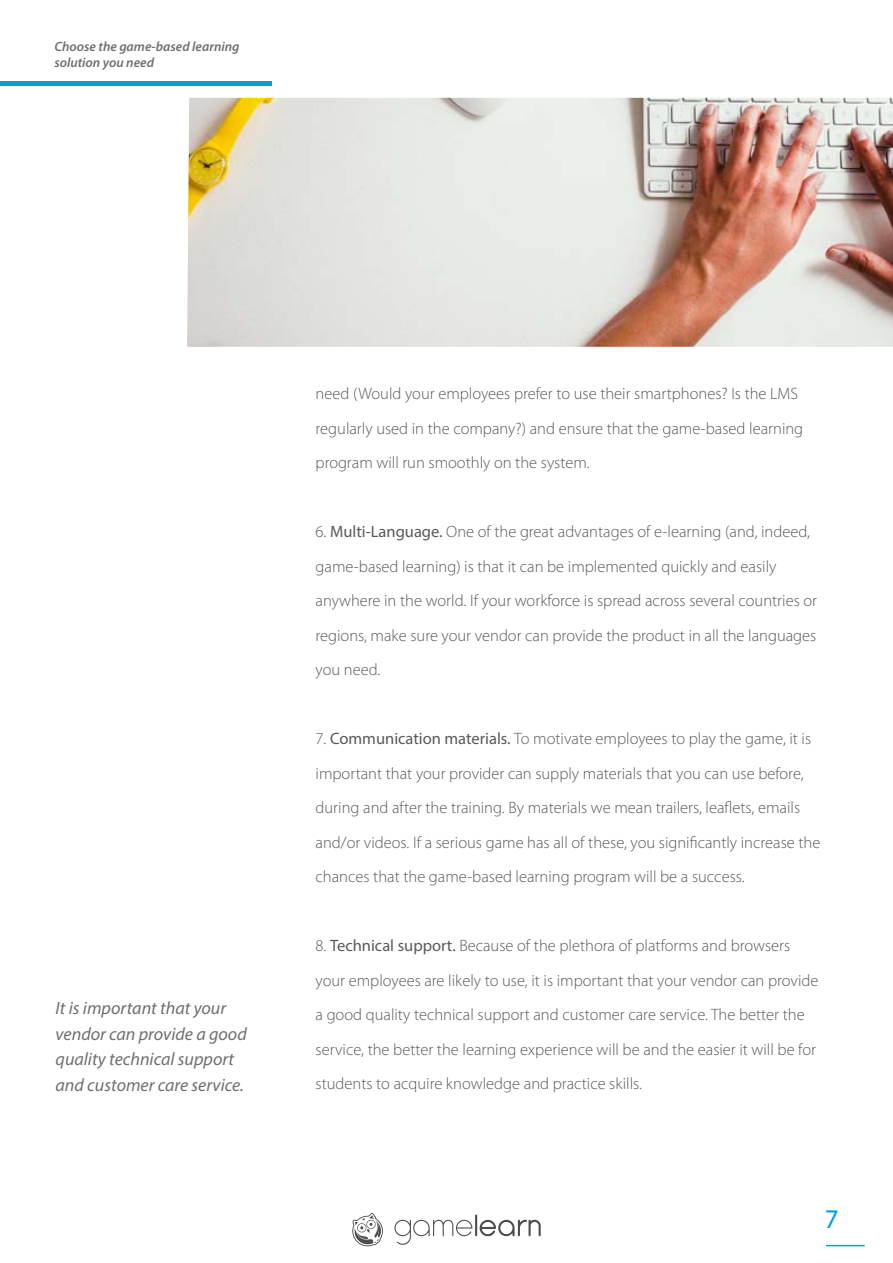
<style>
.page{position:relative;width:893px;height:1263px;background:#fff}
.page>*{position:absolute;margin:0;border:0;box-sizing:border-box;transform-origin:0 0}
.t1{font:27px "Myriad Pro";color:#009fe3}
.t2{font:italic 18px/25.5px "Myriad Pro";color:#716e6e}
.t3{font:300 16.5px/34.5px "Myriad Pro";color:#5b5858}
.t4{font:italic 600 13.5px/16.5px "Myriad Pro";color:#716e6e}
.s1{font-weight:400}
</style>
<div class="page">
<svg style="left:394px;top:1214px;width:147px;height:31px"></svg>
<svg style="left:352px;top:1213px;width:31px;height:33px"></svg>
<hr style="left:826px;top:1245px;width:39px;height:1px;background:#009fe3">
<hr style="left:0;top:82px;width:271px;height:4px;background:#089dd9">
<img style="left:187px;top:98px;width:706px;height:249px">
<p class="t4" style="left:54px;top:37px;width:187px">Choose the game-based learning solution you need</p>
<p class="t2" style="left:56px;top:995px;width:193px">It is important that your vendor can provide a good quality technical support and customer care service.</p>
<p class="t3" style="left:316px;top:376px;width:489px">need (Would your employees prefer to use their smartphones? Is the LMS regularly used in the company?) and ensure that the game-based learning program will run smoothly on the system.</p>
<p class="t3" style="left:316px;top:514px;width:503px">6. <span class="s1">Multi-Language.</span> One of the great advantages of e-learning (and, indeed, game-based learning) is that it can be implemented quickly and easily anywhere in the world. If your workforce is spread across several countries or regions, make sure your vendor can provide the product in all the languages you need.</p>
<p class="t3" style="left:316px;top:721px;width:506px">7. <span class="s1">Communication materials.</span> To motivate employees to play the game, it is important that your provider can supply materials that you can use before, during and after the training. By materials we mean trailers, leaflets, emails and/or videos. If a serious game has all of these, you significantly increase the chances that the game-based learning program will be a success.</p>
<p class="t3" style="left:316px;top:928px;width:504px">8. <span class="s1">Technical support.</span> Because of the plethora of platforms and browsers your employees are likely to use, it is important that your vendor can provide a good quality technical support and customer care service. The better the service, the better the learning experience will be and the easier it will be for students to acquire knowledge and practice skills.</p>
<h1 class="t1" style="left:825px;top:1202px;width:15px">7</h1>
</div>
